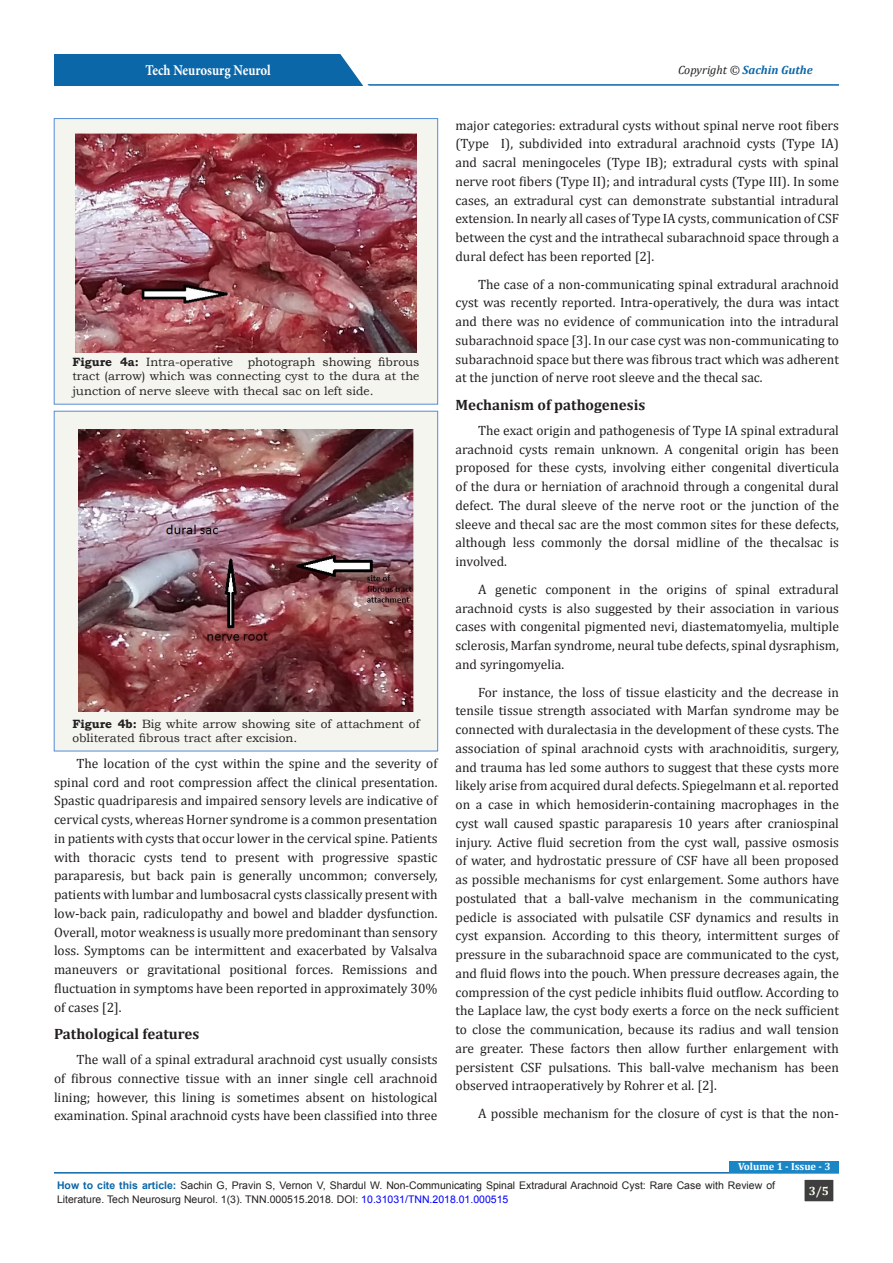
<style>
.page{position:relative;width:893px;height:1263px;background:#fff}
.page>*{position:absolute;margin:0;border:0;box-sizing:border-box;transform-origin:0 0}
.t1{font:700 15px "Cambria";color:#231f20}
.t2{font:700 15px "Minion Pro";color:#fff;scale:.86 1}
.t3{font:13.5px/18.8px "Cambria";color:#231f20;text-align:justify}
.t4{font:12px/14.4px "Bookman Old Style";color:#231f20;text-align:justify}
.t5{font:italic 700 12px "Cambria";color:#0b67a8}
.t6{font:700 12px "Cambria";color:#fffdee}
.t7{font:10.5px/13.5px "Arial";color:#231f20}
.t8{font:700 10.5px "Cambria";color:#fff}
.s1{font-weight:400;color:#231f20}
.s2{font-weight:700}
.s3{font-weight:700;color:#0b67a8}
.s4{color:#00f}
</style>
<div class="page">
<hr style="left:54px;top:1172px;width:785px;height:1px;background:#0b67a8">
<div style="left:804px;top:1179px;width:30px;height:23px;background:#3e3e3f"></div>
<div style="left:804px;top:1179px;width:30px;height:23px;border:1px solid #fff"></div>
<hr style="left:206px;top:84px;width:633px;height:2px;background:#0b67a8">
<div style="left:54px;top:54px;width:308px;height:32px;background:#0b67a8"></div>
<svg style="left:340px;top:54px;width:34px;height:32px"></svg>
<div style="left:730px;top:1160px;width:109px;height:12px;background:#1b86c6"></div>
<div style="left:54px;top:119px;width:384px;height:285px;background:#f5f5f0"></div>
<div style="left:54px;top:118px;width:384px;height:286px;border:1px solid #548dd4"></div>
<img style="left:75px;top:133px;width:341px;height:219px">
<div style="left:54px;top:411px;width:384px;height:340px;background:#f5f5f0"></div>
<div style="left:54px;top:411px;width:384px;height:340px;border:1px solid #548dd4"></div>
<img style="left:78px;top:429px;width:336px;height:283px">
<p class="t2" style="left:145px;top:60px;width:147px">Tech Neurosurg Neurol</p>
<p class="t5" style="left:678px;top:61px;width:136px"><span class="s1">Copyright ©</span> Sachin Guthe</p>
<p class="t4" style="left:72px;top:354px;width:349px"><span class="s2">Figure 4a:</span> Intra-operative photograph showing fibrous tract (arrow) which was connecting cyst to the dura at the junction of nerve sleeve with thecal sac on left side.</p>
<p class="t4" style="left:72px;top:717px;width:349px"><span class="s2">Figure 4b:</span> Big white arrow showing site of attachment of obliterated fibrous tract after excision.</p>
<p class="t3" style="left:54px;top:754px;width:385px;text-indent:22px">The location of the cyst within the spine and the severity of spinal cord and root compression affect the clinical presentation.<br>Spastic quadriparesis and impaired sensory levels are indicative of cervical cysts, whereas Horner syndrome is a common presentation in patients with cysts that occur lower in the cervical spine. Patients with thoracic cysts tend to present with progressive spastic paraparesis, but back pain is generally uncommon; conversely, patients with lumbar and lumbosacral cysts classically present with low-back pain, radiculopathy and bowel and bladder dysfunction.<br>Overall, motor weakness is usually more predominant than sensory loss. Symptoms can be intermittent and exacerbated by Valsalva maneuvers or gravitational positional forces. Remissions and fluctuation in symptoms have been reported in approximately 30% of cases [2].</p>
<p class="t1" style="left:54px;top:1024px;width:147px">Pathological features</p>
<p class="t3" style="left:54px;top:1050px;width:385px;text-indent:22px">The wall of a spinal extradural arachnoid cyst usually consists of fibrous connective tissue with an inner single cell arachnoid lining; however, this lining is sometimes absent on histological examination. Spinal arachnoid cysts have been classified into three</p>
<p class="t3" style="left:455px;top:116px;width:385px">major categories: extradural cysts without spinal nerve root fibers (Type I), subdivided into extradural arachnoid cysts (Type IA) and sacral meningoceles (Type IB); extradural cysts with spinal nerve root fibers (Type II); and intradural cysts (Type III). In some cases, an extradural cyst can demonstrate substantial intradural extension. In nearly all cases of Type IA cysts, communication of CSF between the cyst and the intrathecal subarachnoid space through a dural defect has been reported [2].</p>
<p class="t3" style="left:455px;top:275px;width:385px;text-indent:22px">The case of a non-communicating spinal extradural arachnoid cyst was recently reported. Intra-operatively, the dura was intact and there was no evidence of communication into the intradural subarachnoid space [3]. In our case cyst was non-communicating to subarachnoid space but there was fibrous tract which was adherent at the junction of nerve root sleeve and the thecal sac.</p>
<p class="t1" style="left:455px;top:394px;width:191px">Mechanism of pathogenesis</p>
<p class="t3" style="left:455px;top:421px;width:385px;text-indent:22px">The exact origin and pathogenesis of Type IA spinal extradural arachnoid cysts remain unknown. A congenital origin has been proposed for these cysts, involving either congenital diverticula of the dura or herniation of arachnoid through a congenital dural defect. The dural sleeve of the nerve root or the junction of the sleeve and thecal sac are the most common sites for these defects, although less commonly the dorsal midline of the thecalsac is involved.</p>
<p class="t3" style="left:455px;top:580px;width:385px;text-indent:22px">A genetic component in the origins of spinal extradural arachnoid cysts is also suggested by their association in various cases with congenital pigmented nevi, diastematomyelia, multiple sclerosis, Marfan syndrome, neural tube defects, spinal dysraphism, and syringomyelia.</p>
<p class="t3" style="left:455px;top:683px;width:385px;text-indent:22px">For instance, the loss of tissue elasticity and the decrease in tensile tissue strength associated with Marfan syndrome may be connected with duralectasia in the development of these cysts. The association of spinal arachnoid cysts with arachnoiditis, surgery, and trauma has led some authors to suggest that these cysts more likely arise from acquired dural defects. Spiegelmann et al. reported on a case in which hemosiderin-containing macrophages in the cyst wall caused spastic paraparesis 10 years after craniospinal injury. Active fluid secretion from the cyst wall, passive osmosis of water, and hydrostatic pressure of CSF have all been proposed as possible mechanisms for cyst enlargement. Some authors have postulated that a ball-valve mechanism in the communicating pedicle is associated with pulsatile CSF dynamics and results in cyst expansion. According to this theory, intermittent surges of pressure in the subarachnoid space are communicated to the cyst, and fluid flows into the pouch. When pressure decreases again, the compression of the cyst pedicle inhibits fluid outflow. According to the Laplace law, the cyst body exerts a force on the neck sufficient to close the communication, because its radius and wall tension are greater. These factors then allow further enlargement with persistent CSF pulsations. This ball-valve mechanism has been observed intraoperatively by Rohrer et al. [2].</p>
<p class="t3" style="left:478px;top:1104px;width:362px">A possible mechanism for the closure of cyst is that the non-</p>
<p class="t8" style="left:738px;top:1159px;width:94px">Volume 1 - Issue - 3</p>
<p class="t7" style="left:57px;top:1179px;width:720px"><span class="s3">How to cite this article:</span> Sachin G, Pravin S, Vernon V, Shardul W. Non-Communicating Spinal Extradural Arachnoid Cyst: Rare Case with Review of<br>Literature. Tech Neurosurg Neurol. 1(3). TNN.000515.2018. DOI: <span class="s4">10.31031/TNN.2018.01.000515</span></p>
<p class="t6" style="left:809px;top:1183px;width:22px">3/5</p>
</div>
